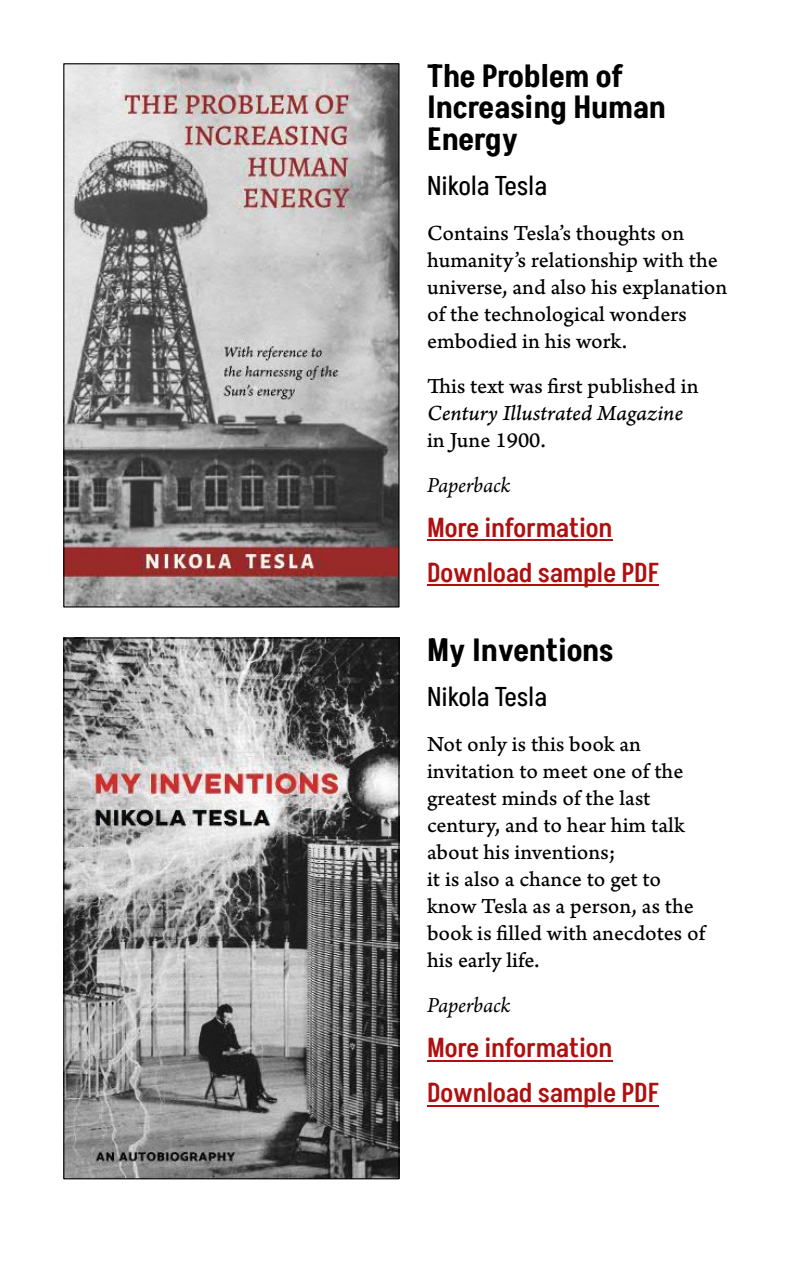
<style>
.page{position:relative;width:798px;height:1276px;background:#fff}
.page>*{position:absolute;margin:0;border:0;box-sizing:border-box;transform-origin:0 0}
.t1{font:600 31.5px/31.5px "Akshar";letter-spacing:-.005em;color:#000}
.t2{font:500 27px/45px "Akshar";letter-spacing:-.005em;color:#af0f0f}
.t3{font:27px "Akshar";color:#000}
.t4{font:22.5px/27px "Arno Pro Caption";color:#000}
.t5{font:22.5px "Arno Pro Italic Caption";letter-spacing:-.005em;color:#000}
.t6{font:italic 22.5px "Arno Pro";letter-spacing:-.01em;color:#000}
</style>
<div class="page">
<hr style="left:427px;top:1060px;width:185px;height:1px;background:#af0f0f">
<hr style="left:427px;top:1105px;width:231px;height:1px;background:#af0f0f">
<hr style="left:427px;top:540px;width:185px;height:1px;background:#af0f0f">
<hr style="left:427px;top:585px;width:231px;height:1px;background:#af0f0f">
<img style="left:65px;top:65px;width:332px;height:540px">
<img style="left:65px;top:639px;width:332px;height:538px">
<h1 class="t1" style="left:427px;top:62px;width:240px">The Problem of<br>Increasing Human<br>Energy</h1>
<p class="t3" style="left:427px;top:168px;width:121px">Nikola Tesla</p>
<p class="t4" style="left:427px;top:223px;width:302px">Contains Tesla’s thoughts on humanity’s relationship with the universe, and also his explanation of the technological wonders embodied in his work.</p>
<p class="t4" style="left:427px;top:376px;width:273px">This text was first published in</p>
<p class="t5" style="left:427px;top:405px;width:257px">Century Illustrated Magazine</p>
<p class="t4" style="left:427px;top:430px;width:120px">in June 1900.</p>
<p class="t6" style="left:427px;top:477px;width:85px">Paperback</p>
<p class="t2" style="left:427px;top:506px;width:233px">More information<br>Download sample PDF</p>
<h1 class="t1" style="left:427px;top:636px;width:188px">My Inventions</h1>
<p class="t3" style="left:427px;top:679px;width:121px">Nikola Tesla</p>
<p class="t4" style="left:427px;top:734px;width:279px">Not only is this book an invitation to meet one of the greatest minds of the last century, and to hear him talk about his inventions;<br>it is also a chance to get to know Tesla as a person, as the book is filled with anecdotes of his early life.</p>
<p class="t6" style="left:427px;top:997px;width:85px">Paperback</p>
<p class="t2" style="left:427px;top:1026px;width:233px">More information<br>Download sample PDF</p>
</div>
